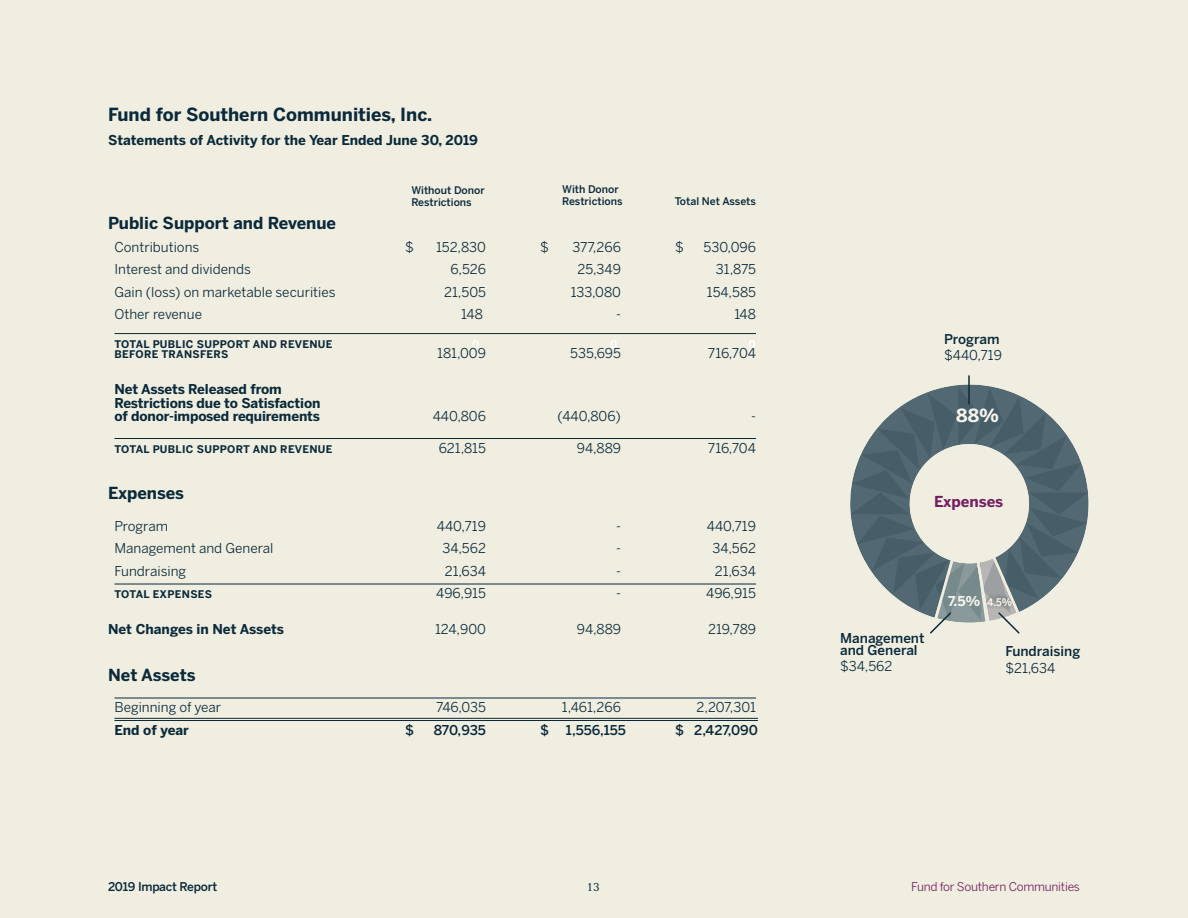
<style>
.page{position:relative;width:1188px;height:918px;background:#f0eee0}
.page>*{position:absolute;margin:0;border:0;box-sizing:border-box;transform-origin:0 0}
.t1{font:700 18px "Benton Sans";color:#0a293a}
.t2{font:700 18px "Benton Sans";color:#f6f4ec}
.t3{font:700 16.5px "Benton Sans";color:#0a293a}
.t4{font:700 15px "Benton Sans";color:#751e60}
.t5{font:13.5px "Benton Sans";color:#0a293a}
.t6{font:700 13.5px/13.5px "Benton Sans";letter-spacing:-.01em;color:#0a293a}
.t7{font:500 13.5px/11.7px "Benton Sans";color:#0a293a}
.t8{font:700 13.5px "Benton Sans";color:#f6f4ec}
.t9{font:12px "Benton Sans";letter-spacing:-.02em;color:#751e60}
.t10{font:500 12px "Benton Sans";letter-spacing:-.02em;color:#0a293a}
.t11{font:12px "Baltica";color:#0a293a}
.t12{font:700 10.5px "Benton Sans";letter-spacing:.03em;color:#0a293a}
.t13{font:500 10.5px/12px "Benton Sans";color:#0a293a}
.t14{font:700 10.5px "Benton Sans";color:#fff}
.s1{font-size:10.5px}
</style>
<div class="page">
<hr style="left:114px;top:333px;width:642px;height:1px;background:#0a293a">
<hr style="left:114px;top:438px;width:642px;height:1px;background:#0a293a">
<hr style="left:114px;top:584px;width:642px;height:1px;background:#0a293a">
<hr style="left:114px;top:698px;width:642px;height:1px;background:#0a293a">
<hr style="left:114px;top:720px;width:644px;height:1px;background:#0a293a">
<hr style="left:114px;top:718px;width:644px;height:1px;background:#0a293a">
<hr style="left:968px;top:376px;width:2px;height:28px;background:#0a293a">
<svg style="left:850px;top:387px;width:239px;height:247px"></svg>
<h1 class="t1" style="left:108px;top:107px;width:326px">Fund for Southern Communities, Inc.</h1>
<p class="t6" style="left:108px;top:135px;width:372px">Statements of Activity for the Year Ended June 30, 2019</p>
<p class="t13" style="left:411px;top:185px;width:75px">Without Donor<br>Restrictions</p>
<p class="t13" style="left:562px;top:184px;width:62px">With Donor<br>Restrictions</p>
<p class="t13" style="left:675px;top:196px;width:83px">Total Net Assets</p>
<p class="t3" style="left:108px;top:216px;width:230px">Public Support and Revenue</p>
<p class="t5" style="left:114px;top:241px;width:86px">Contributions</p>
<p class="t5" style="left:405px;top:241px;width:10px">$</p>
<p class="t5" style="left:436px;top:241px;width:51px">152,830</p>
<p class="t5" style="left:540px;top:241px;width:10px">$</p>
<p class="t5" style="left:572px;top:241px;width:50px">377,266</p>
<p class="t5" style="left:675px;top:241px;width:10px">$</p>
<p class="t5" style="left:704px;top:241px;width:54px">530,096</p>
<p class="t5" style="left:114px;top:264px;width:138px">Interest and dividends</p>
<p class="t5" style="left:451px;top:264px;width:37px">6,526</p>
<p class="t5" style="left:577px;top:264px;width:45px">25,349</p>
<p class="t5" style="left:716px;top:264px;width:42px">31,875</p>
<p class="t5" style="left:114px;top:286px;width:223px">Gain (loss) on marketable securities</p>
<p class="t5" style="left:444px;top:286px;width:43px">21,505</p>
<p class="t5" style="left:571px;top:286px;width:52px">133,080</p>
<p class="t5" style="left:707px;top:286px;width:51px">154,585</p>
<p class="t5" style="left:114px;top:309px;width:89px">Other revenue</p>
<p class="t5" style="left:461px;top:309px;width:23px">148</p>
<p class="t5" style="left:616px;top:309px;width:6px">-</p>
<p class="t5" style="left:734px;top:309px;width:23px">148</p>
<p class="t12" style="left:114px;top:340px;width:220px">TOTAL PUBLIC SUPPORT AND REVENUE</p>
<p class="t14" style="left:472px;top:340px;width:9px">0</p>
<p class="t14" style="left:610px;top:340px;width:9px">0</p>
<p class="t14" style="left:748px;top:340px;width:9px">0</p>
<p class="t12" style="left:114px;top:350px;width:115px">BEFORE TRANSFERS</p>
<p class="t5" style="left:437px;top:348px;width:50px">181,009</p>
<p class="t5" style="left:570px;top:348px;width:52px">535,695</p>
<p class="t5" style="left:708px;top:348px;width:50px">716,704</p>
<p class="t6" style="left:114px;top:384px;width:208px">Net Assets Released from<br>Restrictions due to Satisfaction of donor-imposed requirements</p>
<p class="t5" style="left:433px;top:411px;width:55px">440,806</p>
<p class="t5" style="left:558px;top:411px;width:65px">(440,806)</p>
<p class="t5" style="left:751px;top:411px;width:6px">-</p>
<p class="t12" style="left:114px;top:445px;width:220px">TOTAL PUBLIC SUPPORT AND REVENUE</p>
<p class="t5" style="left:439px;top:442px;width:49px">621,815</p>
<p class="t5" style="left:577px;top:442px;width:46px">94,889</p>
<p class="t5" style="left:708px;top:442px;width:50px">716,704</p>
<p class="t3" style="left:108px;top:486px;width:78px">Expenses</p>
<p class="t5" style="left:114px;top:520px;width:55px">Program</p>
<p class="t5" style="left:437px;top:520px;width:51px">440,719</p>
<p class="t5" style="left:616px;top:520px;width:6px">-</p>
<p class="t5" style="left:707px;top:520px;width:51px">440,719</p>
<p class="t5" style="left:114px;top:543px;width:160px">Management and General</p>
<p class="t5" style="left:442px;top:543px;width:45px">34,562</p>
<p class="t5" style="left:616px;top:543px;width:6px">-</p>
<p class="t5" style="left:712px;top:543px;width:45px">34,562</p>
<p class="t5" style="left:114px;top:565px;width:73px">Fundraising</p>
<p class="t5" style="left:445px;top:565px;width:43px">21,634</p>
<p class="t5" style="left:616px;top:565px;width:6px">-</p>
<p class="t5" style="left:715px;top:565px;width:43px">21,634</p>
<p class="t12" style="left:114px;top:590px;width:99px">TOTAL EXPENSES</p>
<p class="t5" style="left:436px;top:588px;width:51px">496,915</p>
<p class="t5" style="left:616px;top:588px;width:6px">-</p>
<p class="t5" style="left:706px;top:588px;width:51px">496,915</p>
<p class="t6" style="left:108px;top:624px;width:178px">Net Changes in Net Assets</p>
<p class="t5" style="left:435px;top:624px;width:52px">124,900</p>
<p class="t5" style="left:577px;top:624px;width:46px">94,889</p>
<p class="t5" style="left:708px;top:624px;width:49px">219,789</p>
<p class="t3" style="left:108px;top:668px;width:89px">Net Assets</p>
<p class="t5" style="left:114px;top:702px;width:108px">Beginning of year</p>
<p class="t5" style="left:436px;top:702px;width:51px">746,035</p>
<p class="t5" style="left:562px;top:702px;width:61px">1,461,266</p>
<p class="t5" style="left:696px;top:702px;width:61px">2,207,301</p>
<p class="t6" style="left:114px;top:724px;width:76px">End of year</p>
<p class="t7" style="left:405px;top:725px;width:11px">$</p>
<p class="t7" style="left:434px;top:725px;width:54px">870,935</p>
<p class="t7" style="left:540px;top:725px;width:11px">$</p>
<p class="t7" style="left:566px;top:725px;width:62px">1,556,155</p>
<p class="t7" style="left:675px;top:725px;width:84px">$ 2,427,090</p>
<p class="t7" style="left:944px;top:334px;width:57px">Program</p>
<p class="t5" style="left:944px;top:350px;width:59px">$440,719</p>
<h1 class="t2" style="left:956px;top:408px;width:44px">88%</h1>
<p class="t4" style="left:934px;top:495px;width:71px">Expenses</p>
<p class="t7" style="left:840px;top:633px;width:86px">Management and General</p>
<p class="t5" style="left:840px;top:660px;width:54px">$34,562</p>
<p class="t8" style="left:948px;top:595px;width:66px">7.5% <span class="s1">4.5%</span></p>
<p class="t7" style="left:1005px;top:646px;width:76px">Fundraising</p>
<p class="t5" style="left:1005px;top:662px;width:51px">$21,634</p>
<p class="t10" style="left:108px;top:882px;width:111px">2019 Impact Report</p>
<p class="t11" style="left:587px;top:882px;width:14px">13</p>
<p class="t9" style="left:911px;top:882px;width:170px">Fund for Southern Communities</p>
</div>
